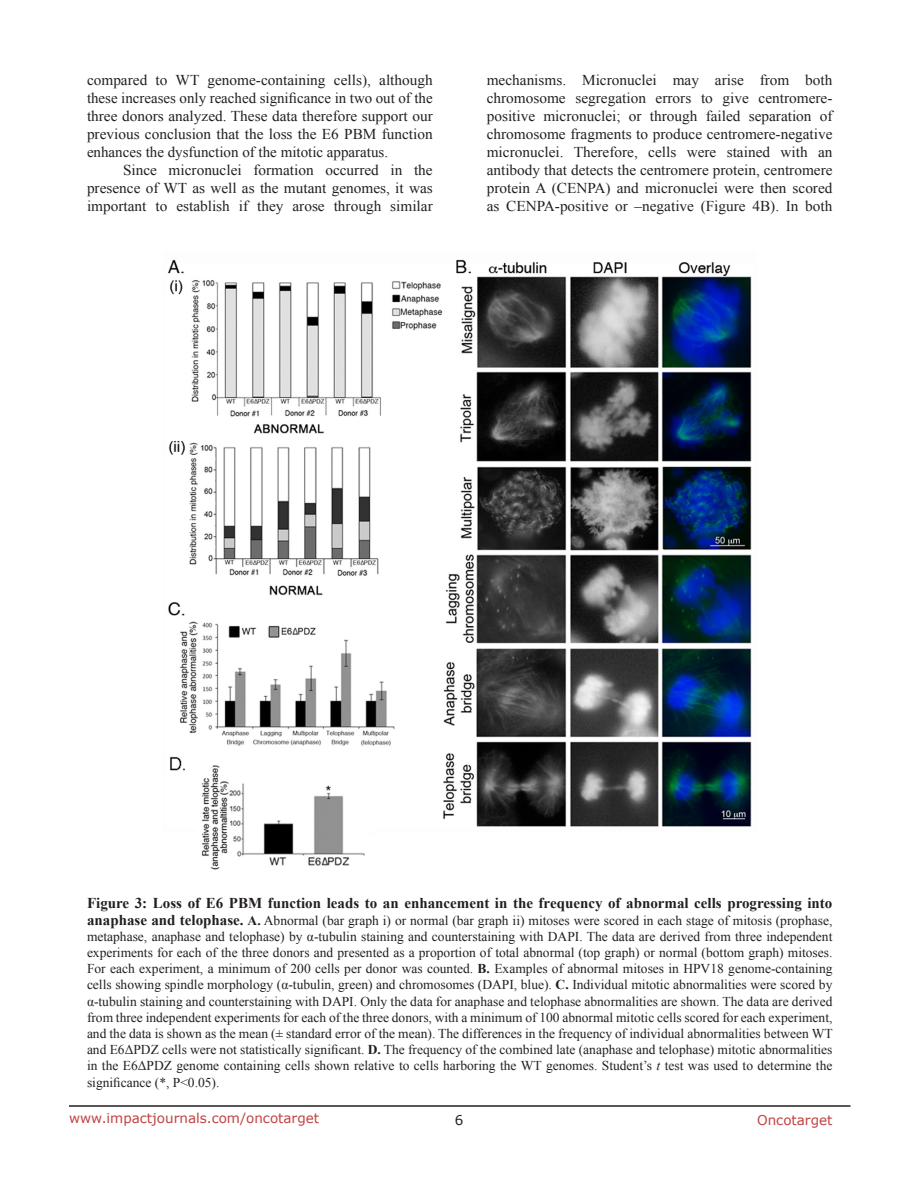
<style>
.page{position:relative;width:918px;height:1188px;background:#fff}
.page>*{position:absolute;margin:0;border:0;box-sizing:border-box;transform-origin:0 0}
.BodyText{font:15px/18px "Times New Roman";color:#231f20;text-align:justify}
.figuretext{font:700 15px "Times New Roman";color:#231f20}
.figuretext-2{font:13.5px/16.2px "Times New Roman";color:#231f20;text-align:justify}
.t1{font:13.5px "Verdana";color:#c24141}
.t2{font:13.5px "Verdana";color:#231f20}
.s1{font-weight:700;font-size:15px}
.s2{font-weight:700}
.s3{font-style:italic}
</style>
<div class="page">
<hr style="left:69px;top:1105px;width:781px;height:2px;background:#231f20">
<img style="left:168px;top:259px;width:584px;height:611px">
<p class="BodyText" style="left:87px;top:71px;width:347px">compared to WT genome-containing cells), although these increases only reached significance in two out of the three donors analyzed. These data therefore support our previous conclusion that the loss the E6 PBM function enhances the dysfunction of the mitotic apparatus.</p>
<p class="BodyText" style="left:87px;top:161px;width:347px;text-indent:36px">Since micronuclei formation occurred in the presence of WT as well as the mutant genomes, it was important to establish if they arose through similar</p>
<p class="BodyText" style="left:487px;top:71px;width:347px">mechanisms. Micronuclei may arise from both chromosome segregation errors to give centromere&shy;positive micronuclei; or through failed separation of chromosome fragments to produce centromere-negative micronuclei. Therefore, cells were stained with an antibody that detects the centromere protein, centromere protein A (CENPA) and micronuclei were then scored as CENPA-positive or –negative (Figure 4B). In both</p>
<p class="figuretext" style="left:87px;top:893px;width:747px">Figure 3: Loss of E6 PBM function leads to an enhancement in the frequency of abnormal cells progressing into</p>
<p class="figuretext-2" style="left:87px;top:912px;width:747px"><span class="s1">anaphase and telophase.</span> <span class="s2">A.</span> Abnormal (bar graph i) or normal (bar graph ii) mitoses were scored in each stage of mitosis (prophase, metaphase, anaphase and telophase) by α-tubulin staining and counterstaining with DAPI. The data are derived from three independent experiments for each of the three donors and presented as a proportion of total abnormal (top graph) or normal (bottom graph) mitoses.<br>For each experiment, a minimum of 200 cells per donor was counted. <span class="s2">B.</span> Examples of abnormal mitoses in HPV18 genome-containing cells showing spindle morphology (α-tubulin, green) and chromosomes (DAPI, blue). <span class="s2">C.</span> Individual mitotic abnormalities were scored by α-tubulin staining and counterstaining with DAPI. Only the data for anaphase and telophase abnormalities are shown. The data are derived from three independent experiments for each of the three donors, with a minimum of 100 abnormal mitotic cells scored for each experiment, and the data is shown as the mean (± standard error of the mean). The differences in the frequency of individual abnormalities between WT and E6ΔPDZ cells were not statistically significant. <span class="s2">D.</span> The frequency of the combined late (anaphase and telophase) mitotic abnormalities in the E6ΔPDZ genome containing cells shown relative to cells harboring the WT genomes. Student’s <span class="s3">t</span> test was used to determine the significance (*, P&lt;0.05).</p>
<p class="t1" style="left:69px;top:1109px;width:252px">www.impactjournals.com/oncotarget</p>
<p class="t2" style="left:455px;top:1111px;width:10px">6</p>
<p class="t1" style="left:757px;top:1111px;width:77px">Oncotarget</p>
</div>
